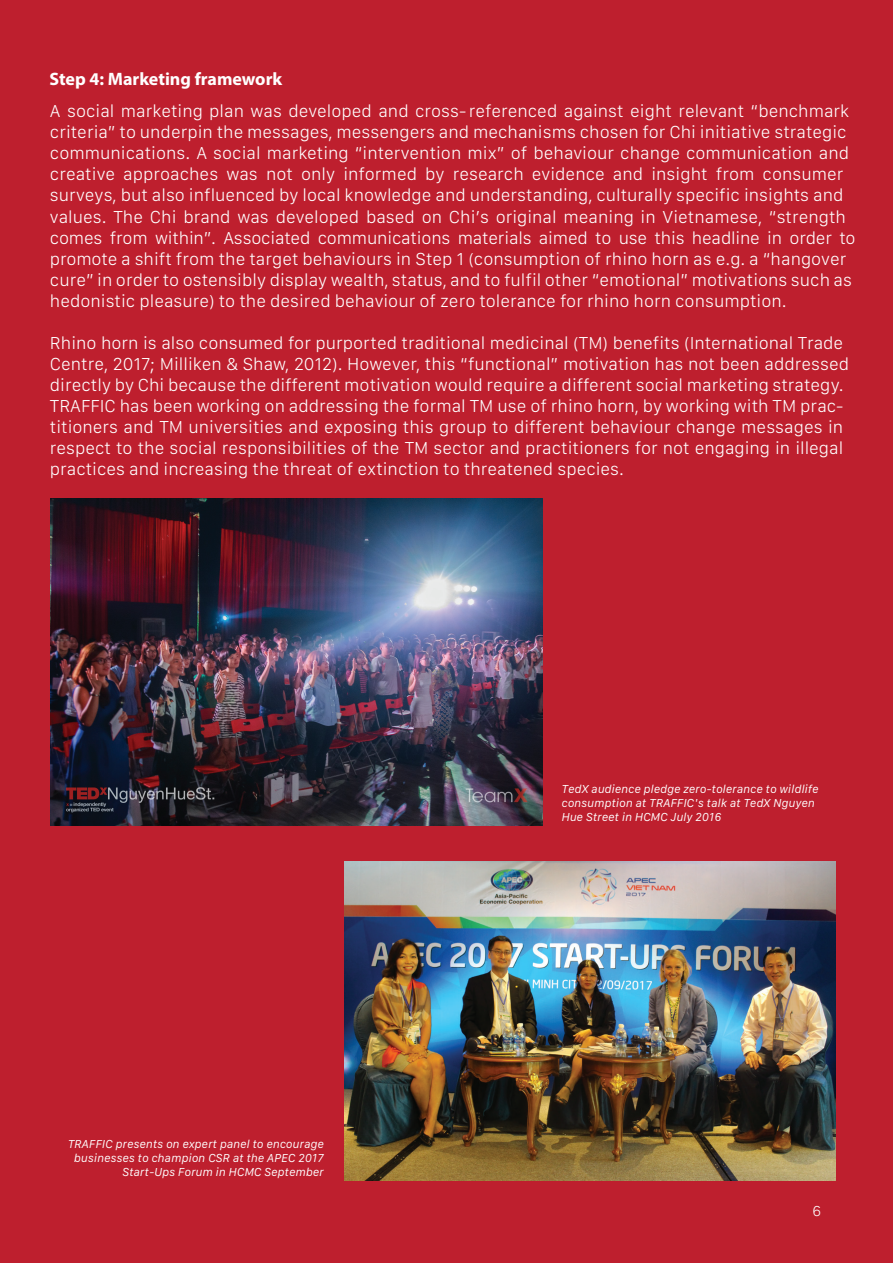
<style>
.page{position:relative;width:893px;height:1263px;background:#be1f2e}
.page>*{position:absolute;margin:0;border:0;box-sizing:border-box;transform-origin:0 0}
.t1{font:300 18px/21px "San Francisco Text";color:#fff}
.t2{font:700 18px "Myriad Pro";color:#fff}
.t3{font:300 15px "San Francisco Text";color:#fff}
.t4{font:italic 12px/14.4px "San Francisco Text";color:#fff}
</style>
<div class="page">
<img style="left:51px;top:498px;width:491px;height:327px">
<img style="left:344px;top:862px;width:492px;height:318px">
<p class="t2" style="left:49px;top:67px;width:234px">Step 4: Marketing framework</p>
<p class="t1" style="left:50px;top:100px;width:807px">A social marketing plan was developed and cross- referenced against eight relevant “benchmark criteria” to underpin the messages, messengers and mechanisms chosen for Chi initiative strategic communications. A social marketing “intervention mix” of behaviour change communication and creative approaches was not only informed by research evidence and insight from consumer surveys, but also influenced by local knowledge and understanding, culturally specific insights and values. The Chi brand was developed based on Chi’s original meaning in Vietnamese, “strength comes from within”. Associated communications materials aimed to use this headline in order to promote a shift from the target behaviours in Step 1 (consumption of rhino horn as e.g. a “hangover cure” in order to ostensibly display wealth, status, and to fulfil other “emotional” motivations such as hedonistic pleasure) to the desired behaviour of zero tolerance for rhino horn consumption.</p>
<p class="t1" style="left:50px;top:331px;width:801px">Rhino horn is also consumed for purported traditional medicinal (TM) benefits (International Trade Centre, 2017; Milliken &amp; Shaw, 2012). However, this “functional” motivation has not been addressed directly by Chi because the different motivation would require a different social marketing strategy.<br>TRAFFIC has been working on addressing the formal TM use of rhino horn, by working with TM prac&shy;titioners and TM universities and exposing this group to different behaviour change messages in respect to the social responsibilities of the TM sector and practitioners for not engaging in illegal practices and increasing the threat of extinction to threatened species.</p>
<p class="t4" style="left:68px;top:1136px;width:258px;text-align:right">TRAFFIC presents on expert panel to encourage businesses to champion CSR at the APEC 2017<br>Start-Ups Forum in HCMC September</p>
<p class="t4" style="left:561px;top:781px;width:259px">TedX audience pledge zero-tolerance to wildlife consumption at TRAFFIC's talk at TedX Nguyen<br>Hue Street in HCMC July 2016</p>
<p class="t3" style="left:812px;top:1202px;width:10px">6</p>
</div>
